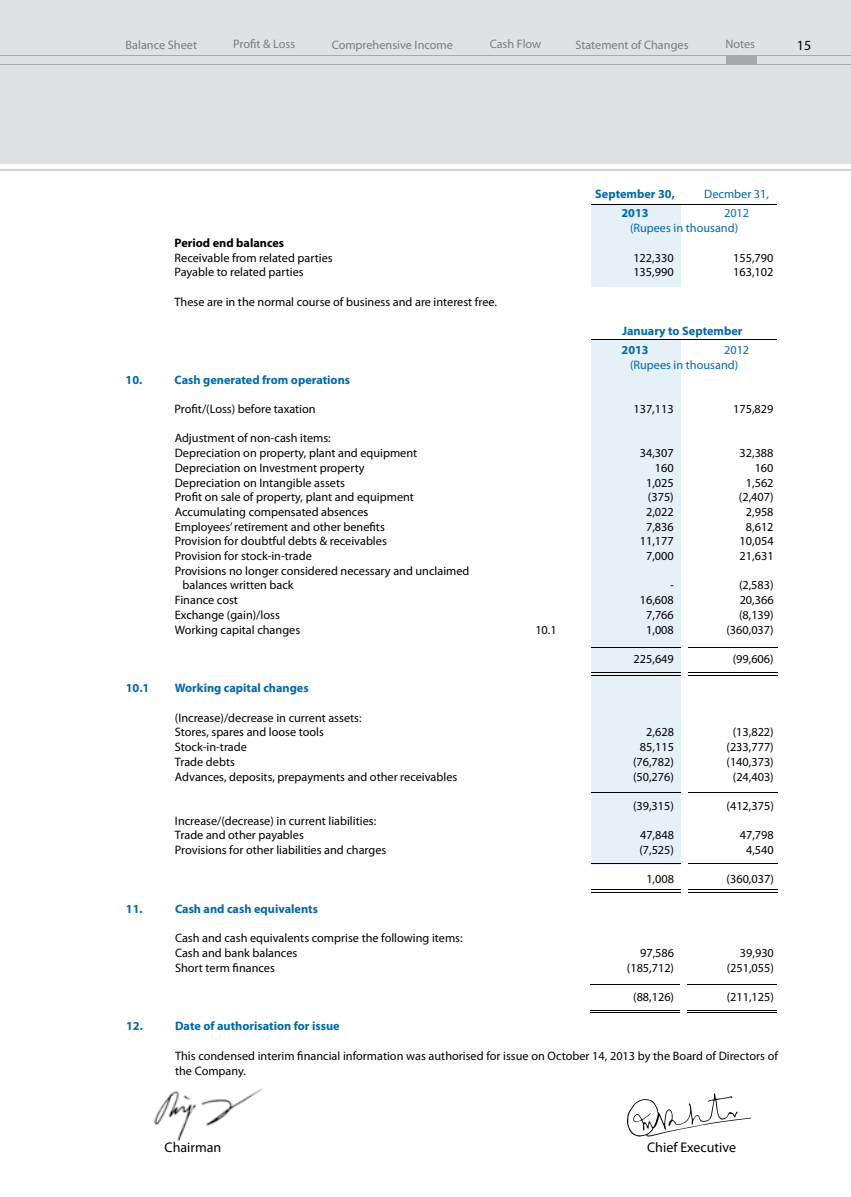
<style>
.page{position:relative;width:851px;height:1197px;background:#fff}
.page>*{position:absolute;margin:0;border:0;box-sizing:border-box;transform-origin:0 0}
.t1{font:14px "Myriad Pro";color:#000}
.t2{font:12.25px/14.7px "Myriad Pro";color:#000}
.t3{font:700 12.25px/19.2px "Myriad Pro";color:#0069aa}
.t4{font:12.25px "Myriad Pro";color:#7b7c7f}
.t5{font:12.25px/14.7px "Myriad Pro";color:#0069aa}
.t6{font:700 12.25px "Myriad Pro";color:#000}
</style>
<div class="page">
<div style="left:0;top:0;width:850px;height:164px;background:#e0e1e2"></div>
<div style="left:726px;top:56px;width:31px;height:9px;background:#a7a9ac"></div>
<hr style="left:0;top:55px;width:850px;height:1px;background:#a7a9ac">
<hr style="left:0;top:64px;width:850px;height:1px;background:#a7a9ac">
<hr style="left:0;top:169px;width:850px;height:2px;background:#d1d3d4">
<div style="left:591px;top:205px;width:89px;height:82px;background:#e6f0f7"></div>
<div style="left:591px;top:340px;width:89px;height:524px;background:#e6f0f7"></div>
<hr style="left:591px;top:204px;width:186px;height:1px;background:#000">
<hr style="left:591px;top:340px;width:186px;height:1px;background:#000">
<hr style="left:688px;top:673px;width:89px;height:1px;background:#000">
<hr style="left:591px;top:673px;width:89px;height:1px;background:#000">
<hr style="left:688px;top:675px;width:89px;height:1px;background:#000">
<hr style="left:591px;top:675px;width:89px;height:1px;background:#000">
<hr style="left:688px;top:889px;width:89px;height:1px;background:#000">
<hr style="left:591px;top:889px;width:89px;height:1px;background:#000">
<hr style="left:688px;top:892px;width:89px;height:1px;background:#000">
<hr style="left:591px;top:892px;width:89px;height:1px;background:#000">
<hr style="left:687px;top:1010px;width:89px;height:1px;background:#000">
<hr style="left:590px;top:1010px;width:89px;height:1px;background:#000">
<hr style="left:687px;top:1012px;width:89px;height:1px;background:#000">
<hr style="left:590px;top:1012px;width:89px;height:1px;background:#000">
<hr style="left:688px;top:647px;width:89px;height:1px;background:#000">
<hr style="left:591px;top:647px;width:89px;height:1px;background:#000">
<hr style="left:688px;top:863px;width:89px;height:1px;background:#000">
<hr style="left:591px;top:863px;width:89px;height:1px;background:#000">
<hr style="left:687px;top:984px;width:89px;height:1px;background:#000">
<hr style="left:590px;top:984px;width:89px;height:1px;background:#000">
<hr style="left:688px;top:792px;width:89px;height:1px;background:#000">
<hr style="left:591px;top:792px;width:89px;height:1px;background:#000">
<img style="left:154px;top:1088px;width:108px;height:54px">
<svg style="left:627px;top:1093px;width:124px;height:44px"></svg>
<p class="t4" style="left:126px;top:37px;width:73px">Balance Sheet</p>
<p class="t4" style="left:233px;top:37px;width:64px">Profit &amp; Loss</p>
<p class="t4" style="left:332px;top:37px;width:123px">Comprehensive Income</p>
<p class="t4" style="left:489px;top:37px;width:53px">Cash Flow</p>
<p class="t4" style="left:575px;top:37px;width:115px">Statement of Changes</p>
<p class="t4" style="left:725px;top:37px;width:31px">Notes</p>
<p class="t1" style="left:796px;top:36px;width:16px">15</p>
<p class="t3" style="left:595px;top:184px;width:81px">september 30,</p>
<p class="t5" style="left:704px;top:187px;width:66px">Decmber 31,</p>
<p class="t3" style="left:621px;top:203px;width:29px">2013</p>
<p class="t5" style="left:630px;top:206px;width:121px;text-indent:94px">2012 (Rupees in thousand)</p>
<p class="t6" style="left:174px;top:235px;width:111px">period end balances</p>
<p class="t2" style="left:174px;top:250px;width:160px">Receivable from related parties</p>
<p class="t2" style="left:633px;top:250px;width:42px">122,330</p>
<p class="t2" style="left:733px;top:250px;width:42px">155,790</p>
<p class="t2" style="left:174px;top:265px;width:131px">Payable to related parties</p>
<p class="t2" style="left:633px;top:265px;width:42px">135,990</p>
<p class="t2" style="left:733px;top:265px;width:42px">163,102</p>
<p class="t2" style="left:175px;top:294px;width:324px">These are in the normal course of business and are interest free.</p>
<p class="t3" style="left:621px;top:321px;width:123px">January to september<br>2013</p>
<p class="t5" style="left:630px;top:343px;width:121px;text-indent:94px">2012 (Rupees in thousand)</p>
<p class="t3" style="left:126px;top:370px;width:18px">10.</p>
<p class="t3" style="left:175px;top:370px;width:177px">Cash generated from operations</p>
<p class="t2" style="left:175px;top:401px;width:142px">Profit/(Loss) before taxation</p>
<p class="t2" style="left:633px;top:401px;width:42px">137,113</p>
<p class="t2" style="left:733px;top:401px;width:42px">175,829</p>
<p class="t2" style="left:175px;top:431px;width:244px">Adjustment of non-cash items:<br>Depreciation on property, plant and equipment</p>
<p class="t2" style="left:639px;top:446px;width:35px">34,307</p>
<p class="t2" style="left:739px;top:446px;width:35px">32,388</p>
<p class="t2" style="left:175px;top:460px;width:191px">Depreciation on Investment property</p>
<p class="t2" style="left:655px;top:460px;width:20px">160</p>
<p class="t2" style="left:754px;top:460px;width:20px">160</p>
<p class="t2" style="left:175px;top:475px;width:172px">Depreciation on Intangible assets</p>
<p class="t2" style="left:646px;top:475px;width:29px">1,025</p>
<p class="t2" style="left:745px;top:475px;width:29px">1,562</p>
<p class="t2" style="left:175px;top:490px;width:241px">Profit on sale of property, plant and equipment</p>
<p class="t2" style="left:648px;top:490px;width:27px">(375)</p>
<p class="t2" style="left:739px;top:490px;width:36px">(2,407)</p>
<p class="t2" style="left:175px;top:504px;width:195px">Accumulating compensated absences</p>
<p class="t2" style="left:646px;top:504px;width:29px">2,022</p>
<p class="t2" style="left:745px;top:504px;width:29px">2,958</p>
<p class="t2" style="left:175px;top:519px;width:211px">Employees’ retirement and other benefits</p>
<p class="t2" style="left:646px;top:519px;width:29px">7,836</p>
<p class="t2" style="left:745px;top:519px;width:29px">8,612</p>
<p class="t2" style="left:175px;top:534px;width:213px">Provision for doubtful debts &amp; receivables</p>
<p class="t2" style="left:639px;top:534px;width:35px">11,177</p>
<p class="t2" style="left:739px;top:534px;width:35px">10,054</p>
<p class="t2" style="left:175px;top:548px;width:138px">Provision for stock-in-trade</p>
<p class="t2" style="left:646px;top:548px;width:29px">7,000</p>
<p class="t2" style="left:739px;top:548px;width:35px">21,631</p>
<p class="t2" style="left:182px;top:563px;width:288px;text-indent:-8px">Provisions no longer considered necessary and unclaimed balances written back</p>
<p class="t2" style="left:670px;top:578px;width:5px">-</p>
<p class="t2" style="left:739px;top:578px;width:36px">(2,583)</p>
<p class="t2" style="left:175px;top:593px;width:65px">Finance cost</p>
<p class="t2" style="left:640px;top:593px;width:35px">16,608</p>
<p class="t2" style="left:739px;top:593px;width:35px">20,366</p>
<p class="t2" style="left:175px;top:607px;width:106px">Exchange (gain)/loss</p>
<p class="t2" style="left:646px;top:607px;width:29px">7,766</p>
<p class="t2" style="left:739px;top:607px;width:36px">(8,139)</p>
<p class="t2" style="left:175px;top:622px;width:127px">Working capital changes</p>
<p class="t2" style="left:535px;top:622px;width:23px">10.1</p>
<p class="t2" style="left:646px;top:622px;width:29px">1,008</p>
<p class="t2" style="left:726px;top:622px;width:49px">(360,037)</p>
<p class="t2" style="left:633px;top:651px;width:42px">225,649</p>
<p class="t2" style="left:732px;top:651px;width:42px">(99,606)</p>
<p class="t3" style="left:126px;top:678px;width:25px">10.1</p>
<p class="t3" style="left:175px;top:678px;width:135px">Working capital changes</p>
<p class="t2" style="left:175px;top:710px;width:188px">(Increase)/decrease in current assets:<br>Stores, spares and loose tools</p>
<p class="t2" style="left:646px;top:725px;width:29px">2,628</p>
<p class="t2" style="left:732px;top:725px;width:42px">(13,822)</p>
<p class="t2" style="left:175px;top:740px;width:73px">Stock-in-trade</p>
<p class="t2" style="left:640px;top:740px;width:35px">85,115</p>
<p class="t2" style="left:726px;top:740px;width:49px">(233,777)</p>
<p class="t2" style="left:175px;top:754px;width:61px">Trade debts</p>
<p class="t2" style="left:633px;top:754px;width:42px">(76,782)</p>
<p class="t2" style="left:726px;top:754px;width:49px">(140,373)</p>
<p class="t2" style="left:175px;top:769px;width:284px">Advances, deposits, prepayments and other receivables</p>
<p class="t2" style="left:633px;top:769px;width:42px">(50,276)</p>
<p class="t2" style="left:732px;top:769px;width:42px">(24,403)</p>
<p class="t2" style="left:633px;top:798px;width:42px">(39,315)</p>
<p class="t2" style="left:726px;top:798px;width:49px">(412,375)</p>
<p class="t2" style="left:175px;top:813px;width:203px">Increase/(decrease) in current liabilities:<br>Trade and other payables</p>
<p class="t2" style="left:640px;top:828px;width:35px">47,848</p>
<p class="t2" style="left:739px;top:828px;width:35px">47,798</p>
<p class="t2" style="left:175px;top:842px;width:213px">Provisions for other liabilities and charges</p>
<p class="t2" style="left:639px;top:842px;width:36px">(7,525)</p>
<p class="t2" style="left:746px;top:842px;width:29px">4,540</p>
<p class="t2" style="left:646px;top:872px;width:29px">1,008</p>
<p class="t2" style="left:726px;top:872px;width:49px">(360,037)</p>
<p class="t3" style="left:126px;top:899px;width:18px">11.</p>
<p class="t3" style="left:175px;top:899px;width:144px">Cash and cash equivalents</p>
<p class="t2" style="left:175px;top:931px;width:289px">Cash and cash equivalents comprise the following items:<br>Cash and bank balances</p>
<p class="t2" style="left:640px;top:945px;width:35px">97,586</p>
<p class="t2" style="left:740px;top:945px;width:35px">39,930</p>
<p class="t2" style="left:175px;top:960px;width:101px">Short term finances</p>
<p class="t2" style="left:627px;top:960px;width:49px">(185,712)</p>
<p class="t2" style="left:726px;top:960px;width:49px">(251,055)</p>
<p class="t2" style="left:633px;top:989px;width:42px">(88,126)</p>
<p class="t2" style="left:726px;top:989px;width:49px">(211,125)</p>
<p class="t3" style="left:126px;top:1016px;width:18px">12.</p>
<p class="t3" style="left:175px;top:1016px;width:166px">date of authorisation for issue</p>
<p class="t2" style="left:175px;top:1048px;width:604px">This condensed interim financial information was authorised for issue on October 14, 2013 by the Board of Directors of the Company.</p>
<p class="t1" style="left:164px;top:1138px;width:58px">Chairman</p>
<p class="t1" style="left:647px;top:1138px;width:90px">Chief Executive</p>
</div>
